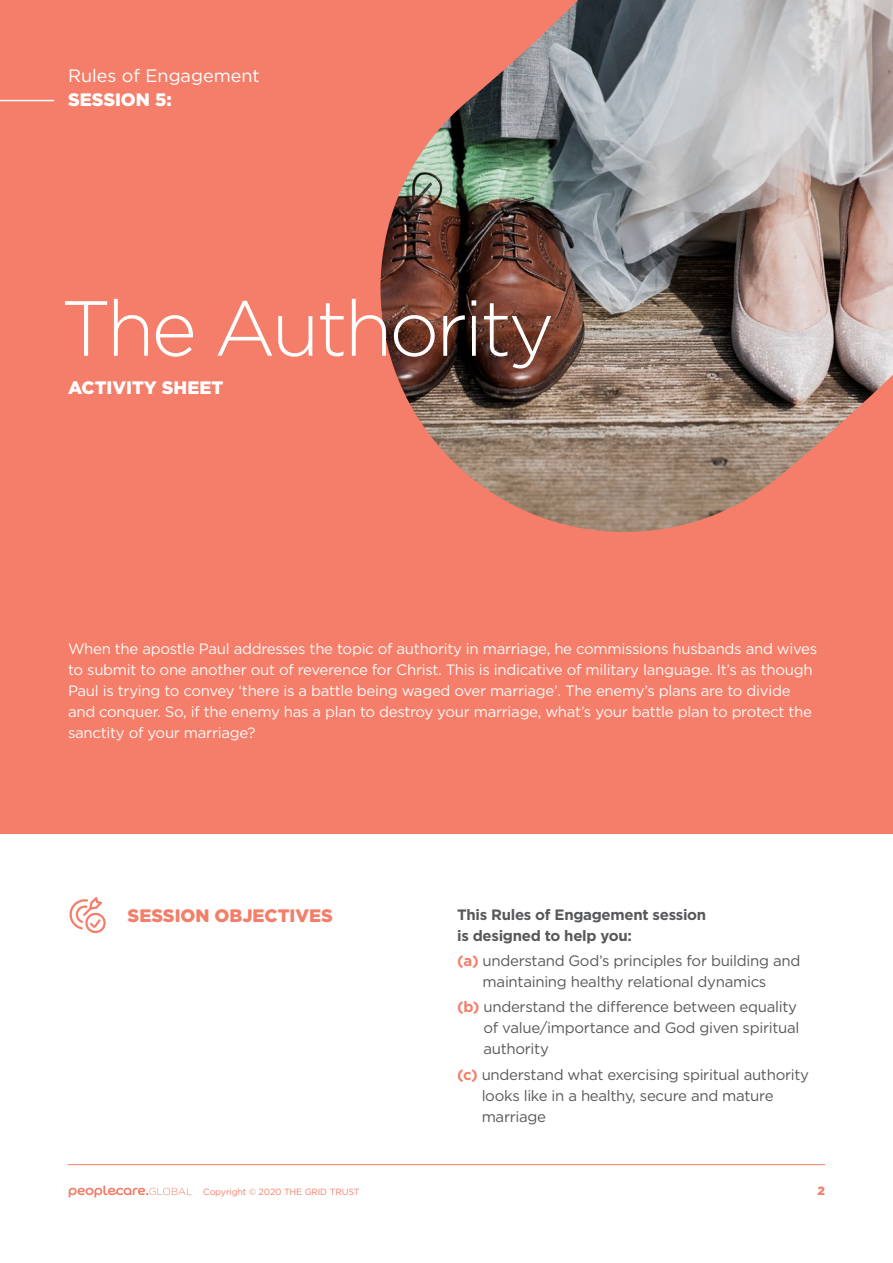
<style>
.page{position:relative;width:893px;height:1263px;background:#fff}
.page>*{position:absolute;margin:0;border:0;box-sizing:border-box;transform-origin:0 0}
.t1{font:300 78px "Gotham";letter-spacing:-.04em;color:#fff}
.t2{font:900 18px "Gotham";color:#fff}
.t3{font:18px "Gotham";color:#fff}
.t4{font:900 18px "Gotham";color:#f47e69}
.t5{font:15px/21px "Gotham";letter-spacing:-.02em;color:#fff}
.t6{font:15px/21px "Gotham";letter-spacing:-.02em;color:#58595b}
.t7{font:700 15px/21px "Gotham";letter-spacing:-.02em;color:#58595b}
.t8{font:900 12px "Gotham";color:#f47e69}
.t9{font:9px "Gotham";letter-spacing:-.02em;color:#f47e69}
.s1{font-weight:700;color:#f47e69}
</style>
<div class="page">
<div style="left:0;top:0;width:893px;height:833px;background:#f47e69"></div>
<img style="left:380px;top:0;width:513px;height:532px">
<hr style="left:0;top:100px;width:54px;height:1px;background:#fff">
<svg style="left:70px;top:897px;width:36px;height:36px"></svg>
<hr style="left:68px;top:1164px;width:757px;height:1px;background:#f47e69">
<svg style="left:69px;top:1185px;width:123px;height:12px"></svg>
<p class="t3" style="left:68px;top:65px;width:193px">Rules of Engagement</p>
<p class="t2" style="left:68px;top:88px;width:105px">SESSION 5:</p>
<h1 class="t1" style="left:61px;top:279px;width:495px">The Authority</h1>
<p class="t2" style="left:68px;top:375px;width:157px">ACTIVITY SHEET</p>
<p class="t5" style="left:68px;top:638px;width:751px">When the apostle Paul addresses the topic of authority in marriage, he commissions husbands and wives to submit to one another out of reverence for Christ. This is indicative of military language. It’s as though Paul is trying to convey ‘there is a battle being waged over marriage’. The enemy’s plans are to divide and conquer. So, if the enemy has a plan to destroy your marriage, what’s your battle plan to protect the sanctity of your marriage?</p>
<p class="t4" style="left:128px;top:903px;width:207px">SESSION OBJECTIVES</p>
<p class="t7" style="left:457px;top:904px;width:251px">This Rules of Engagement session is designed to help you:</p>
<p class="t6" style="left:457px;top:950px;width:345px;text-align:center"><span class="s1">(a)</span> understand God’s principles for building and maintaining healthy relational dynamics</p>
<p class="t6" style="left:483px;top:996px;width:318px;text-indent:-26px"><span class="s1">(b)</span> understand the difference between equality of value/importance and God given spiritual authority</p>
<p class="t6" style="left:482px;top:1063px;width:329px;text-indent:-25px"><span class="s1">(c)</span> understand what exercising spiritual authority looks like in a healthy, secure and mature marriage</p>
<p class="t9" style="left:203px;top:1186px;width:158px">Copyright © 2020 THE GRID TRUST</p>
<p class="t8" style="left:817px;top:1182px;width:9px">2</p>
</div>
